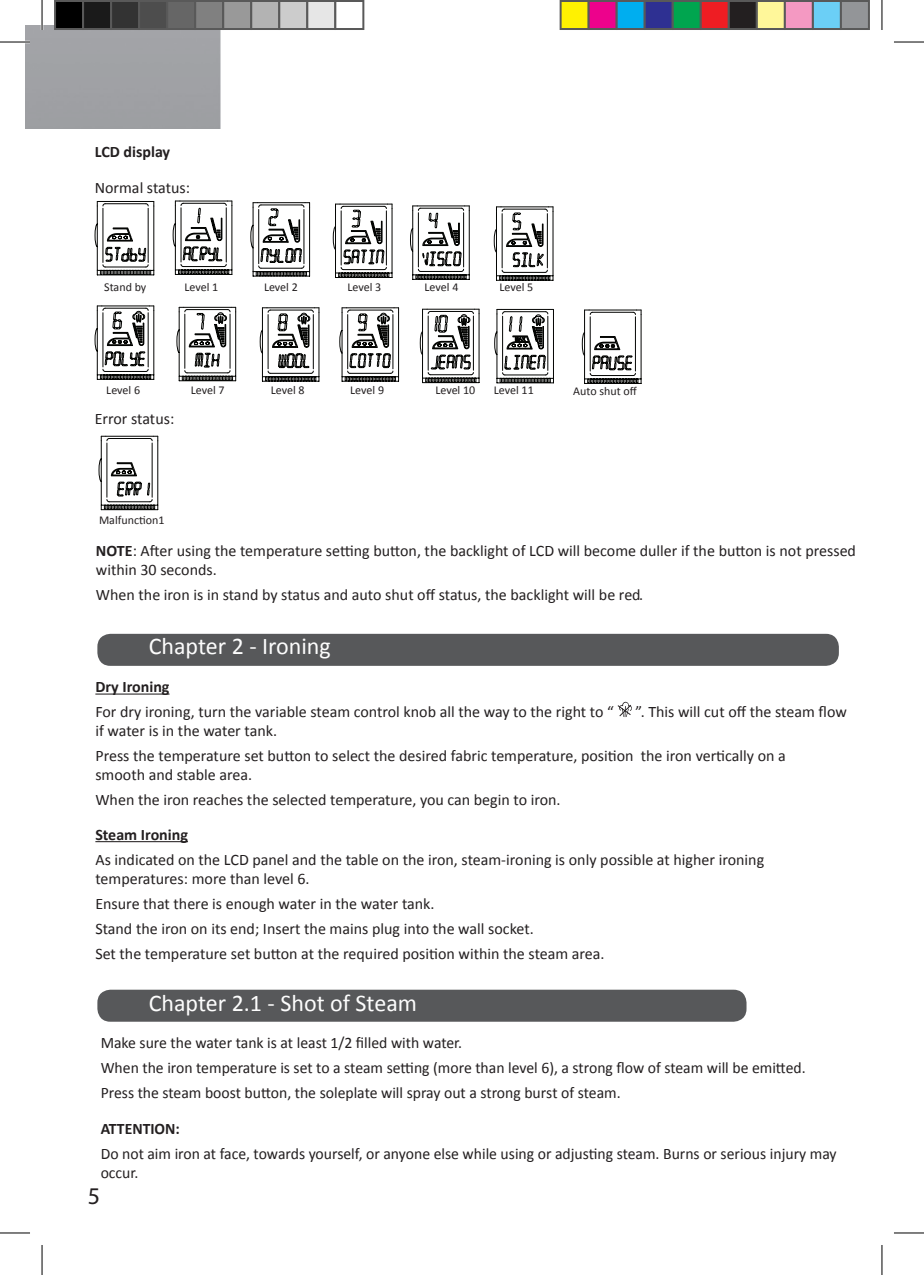
<style>
.page{position:relative;width:924px;height:1275px;background:#fff}
.page>*{position:absolute;margin:0;border:0;box-sizing:border-box;transform-origin:0 0}
.t1{font:24px "Calibri";color:#fdfdfd}
.t2{font:24px "Myriad Pro";color:#231f20}
.t3{font:16px/24.8px "Calibri";color:#231f20}
.t4{font:700 16px "Calibri";color:#231f20}
.t5{font:12px "Calibri";color:#231f20}
.s1{font-weight:700}
</style>
<div class="page">
<img style="left:25px;top:25px;width:340px;height:104px">
<div style="left:96px;top:633px;width:743px;height:34px;background:#57585a;border-radius:14px"></div>
<div style="left:95px;top:632px;width:745px;height:36px;border:2px solid #fff;border-radius:14px"></div>
<hr style="left:95px;top:693px;width:74px;height:1px;background:#231f20">
<hr style="left:95px;top:841px;width:93px;height:1px;background:#231f20">
<svg style="left:617px;top:702px;width:15px;height:15px"></svg>
<div style="left:96px;top:988px;width:651px;height:34px;background:#57585a;border-radius:14px"></div>
<div style="left:95px;top:987px;width:653px;height:36px;border:2px solid #fff;border-radius:14px"></div>
<svg style="left:95px;top:201px;width:458px;height:80px"></svg>
<svg style="left:95px;top:305px;width:546px;height:79px"></svg>
<svg style="left:98px;top:436px;width:60px;height:74px"></svg>
<hr style="left:0;top:41px;width:30px;height:2px;background:#fff">
<hr style="left:41px;top:0;width:2px;height:30px;background:#fff">
<hr style="left:0;top:42px;width:30px;height:1px;background:#000">
<hr style="left:893px;top:42px;width:30px;height:1px;background:#000">
<hr style="left:0;top:1232px;width:30px;height:1px;background:#000">
<hr style="left:893px;top:1232px;width:30px;height:1px;background:#000">
<hr style="left:42px;top:0;width:1px;height:30px;background:#000">
<hr style="left:42px;top:1245px;width:1px;height:30px;background:#000">
<hr style="left:881px;top:0;width:1px;height:30px;background:#000">
<hr style="left:881px;top:1245px;width:1px;height:30px;background:#000">
<div style="left:55px;top:1px;width:28px;height:28px;background:#000"></div>
<div style="left:54px;top:0;width:30px;height:30px;border:2px solid #595959"></div>
<div style="left:83px;top:1px;width:28px;height:28px;background:#1a1a1a"></div>
<div style="left:82px;top:0;width:30px;height:30px;border:2px solid #595959"></div>
<div style="left:111px;top:1px;width:28px;height:28px;background:#333"></div>
<div style="left:110px;top:0;width:30px;height:30px;border:2px solid #595959"></div>
<div style="left:139px;top:1px;width:28px;height:28px;background:#4d4d4d"></div>
<div style="left:138px;top:0;width:30px;height:30px;border:2px solid #595959"></div>
<div style="left:167px;top:1px;width:28px;height:28px;background:#666"></div>
<div style="left:166px;top:0;width:30px;height:30px;border:2px solid #595959"></div>
<div style="left:195px;top:1px;width:28px;height:28px;background:#808080"></div>
<div style="left:194px;top:0;width:30px;height:30px;border:2px solid #595959"></div>
<div style="left:223px;top:1px;width:28px;height:28px;background:#999"></div>
<div style="left:222px;top:0;width:30px;height:30px;border:2px solid #595959"></div>
<div style="left:251px;top:1px;width:28px;height:28px;background:#b3b3b3"></div>
<div style="left:250px;top:0;width:30px;height:30px;border:2px solid #595959"></div>
<div style="left:279px;top:1px;width:28px;height:28px;background:#ccc"></div>
<div style="left:278px;top:0;width:30px;height:30px;border:2px solid #595959"></div>
<div style="left:307px;top:1px;width:28px;height:28px;background:#e6e6e6"></div>
<div style="left:306px;top:0;width:30px;height:30px;border:2px solid #595959"></div>
<div style="left:335px;top:1px;width:28px;height:28px;background:#fff"></div>
<div style="left:334px;top:0;width:30px;height:30px;border:2px solid #595959"></div>
<div style="left:560px;top:1px;width:28px;height:28px;background:#fff101"></div>
<div style="left:559px;top:0;width:30px;height:30px;border:2px solid #595959"></div>
<div style="left:588px;top:1px;width:28px;height:28px;background:#ed028c"></div>
<div style="left:587px;top:0;width:30px;height:30px;border:2px solid #595959"></div>
<div style="left:616px;top:1px;width:28px;height:28px;background:#00aeef"></div>
<div style="left:615px;top:0;width:30px;height:30px;border:2px solid #595959"></div>
<div style="left:644px;top:1px;width:28px;height:28px;background:#2e3092"></div>
<div style="left:643px;top:0;width:30px;height:30px;border:2px solid #595959"></div>
<div style="left:672px;top:1px;width:28px;height:28px;background:#00a54f"></div>
<div style="left:671px;top:0;width:30px;height:30px;border:2px solid #595959"></div>
<div style="left:700px;top:1px;width:28px;height:28px;background:#ee1d23"></div>
<div style="left:699px;top:0;width:30px;height:30px;border:2px solid #595959"></div>
<div style="left:728px;top:1px;width:28px;height:28px;background:#231f20"></div>
<div style="left:727px;top:0;width:30px;height:30px;border:2px solid #595959"></div>
<div style="left:756px;top:1px;width:28px;height:28px;background:#fff79a"></div>
<div style="left:755px;top:0;width:30px;height:30px;border:2px solid #595959"></div>
<div style="left:784px;top:1px;width:28px;height:28px;background:#f499c2"></div>
<div style="left:783px;top:0;width:30px;height:30px;border:2px solid #595959"></div>
<div style="left:812px;top:1px;width:28px;height:28px;background:#6bcff6"></div>
<div style="left:811px;top:0;width:30px;height:30px;border:2px solid #595959"></div>
<div style="left:840px;top:1px;width:28px;height:28px;background:#939598"></div>
<div style="left:839px;top:0;width:30px;height:30px;border:2px solid #595959"></div>
<p class="t4" style="left:95px;top:142px;width:77px">LCD display</p>
<p class="t3" style="left:95px;top:175px;width:97px">Normal status:</p>
<p class="t5" style="left:104px;top:279px;width:44px">Stand by</p>
<p class="t5" style="left:184px;top:279px;width:35px">Level 1</p>
<p class="t5" style="left:106px;top:382px;width:35px">Level 6</p>
<p class="t3" style="left:95px;top:407px;width:81px">Error status:</p>
<p class="t5" style="left:191px;top:382px;width:35px">Level 7</p>
<p class="t5" style="left:99px;top:512px;width:67px">Malfunction1</p>
<p class="t5" style="left:264px;top:279px;width:35px">Level 2</p>
<p class="t5" style="left:271px;top:382px;width:35px">Level 8</p>
<p class="t5" style="left:347px;top:279px;width:35px">Level 3</p>
<p class="t5" style="left:350px;top:382px;width:35px">Level 9</p>
<p class="t5" style="left:424px;top:279px;width:35px">Level 4</p>
<p class="t5" style="left:499px;top:279px;width:35px">Level 5</p>
<p class="t5" style="left:435px;top:382px;width:41px">Level 10</p>
<p class="t5" style="left:493px;top:382px;width:41px">Level 11</p>
<p class="t5" style="left:573px;top:384px;width:65px">Auto shut off</p>
<p class="t3" style="left:96px;top:541px;width:761px;line-height:19.2px"><span class="s1">NOTE</span>: After using the temperature setting button, the backlight of LCD will become duller if the button is not pressed within 30 seconds.</p>
<p class="t3" style="left:96px;top:582px;width:548px">When the iron is in stand by status and auto shut off status, the backlight will be red.</p>
<h1 class="t1" style="left:149px;top:631px;width:183px">Chapter 2 - Ironing</h1>
<p class="t4" style="left:95px;top:676px;width:76px">Dry Ironing</p>
<p class="t3" style="left:95px;top:699px;width:519px">For dry ironing, turn the variable steam control knob all the way to the right to “</p>
<p class="t3" style="left:635px;top:699px;width:213px">”. This will cut off the steam flow</p>
<p class="t3" style="left:95px;top:718px;width:691px">if water is in the water tank.<br>Press the temperature set button to select the desired fabric temperature, position the iron vertically on a</p>
<p class="t3" style="left:95px;top:762px;width:466px">smooth and stable area.<br>When the iron reaches the selected temperature, you can begin to iron.</p>
<p class="t4" style="left:95px;top:824px;width:94px">Steam Ironing</p>
<p class="t3" style="left:95px;top:850px;width:670px;line-height:19.2px">As indicated on the LCD panel and the table on the iron, steam-ironing is only possible at higher ironing temperatures: more than level 6.</p>
<p class="t3" style="left:95px;top:891px;width:510px">Ensure that there is enough water in the water tank.<br>Stand the iron on its end; Insert the mains plug into the wall socket.<br>Set the temperature set button at the required position within the steam area.</p>
<h1 class="t1" style="left:149px;top:988px;width:270px">Chapter 2.1 - Shot of Steam</h1>
<p class="t3" style="left:101px;top:1030px;width:706px">Make sure the water tank is at least 1/2 filled with water.<br>When the iron temperature is set to a steam setting (more than level 6), a strong flow of steam will be emitted.<br>Press the steam boost button, the soleplate will spray out a strong burst of steam.</p>
<p class="t4" style="left:101px;top:1118px;width:81px">ATTENTION:</p>
<p class="t3" style="left:101px;top:1144px;width:737px;line-height:19.2px">Do not aim iron at face, towards yourself, or anyone else while using or adjusting steam. Burns or serious injury may occur.</p>
<h1 class="t2" style="left:88px;top:1180px;width:14px">5</h1>
</div>
